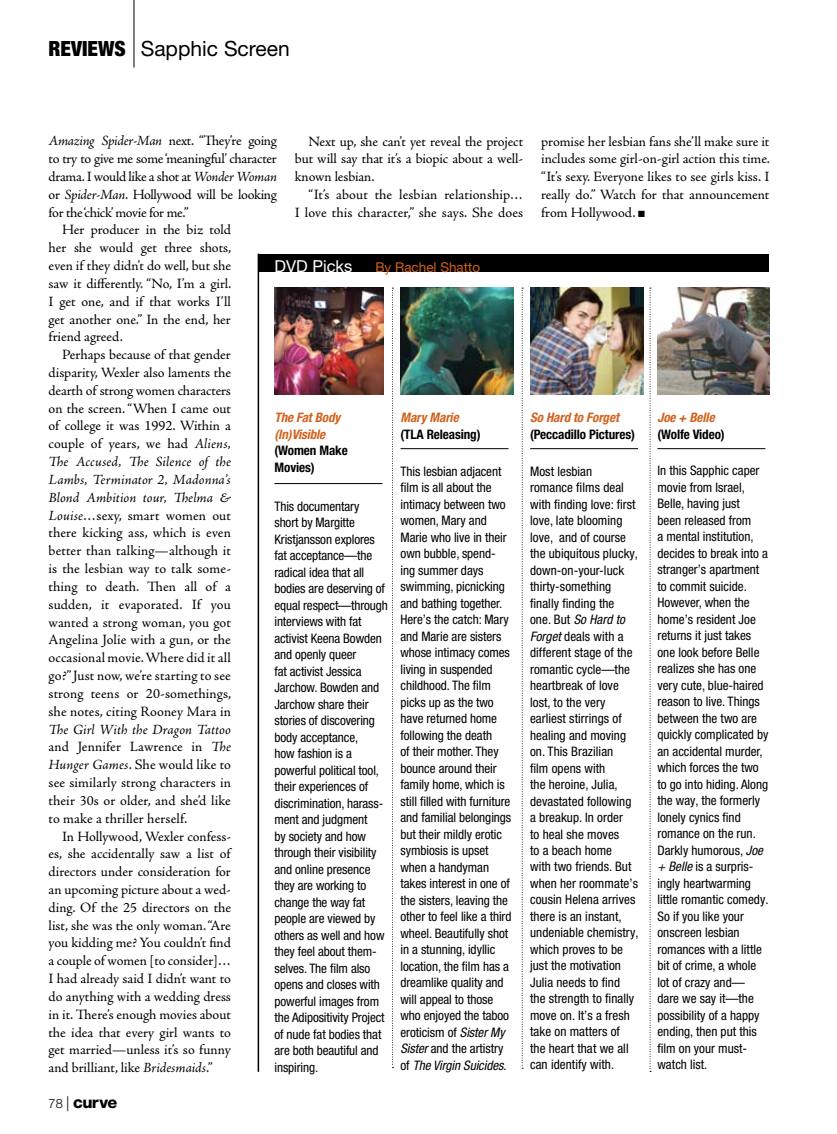
<style>
.page{position:relative;width:837px;height:1134px;background:#fff}
.page>*{position:absolute;margin:0;border:0;box-sizing:border-box;transform-origin:0 0}
.t1{font:21px "Helvetica Neue LT Pro";color:#000}
.t2{font:16.5px "Helvetica Neue LT Pro";color:#fff}
.t3{font:800 16.2px "Helvetica Neue LT Pro";color:#000}
.t4{font:14.25px/17.9px "Adobe Jenson Pro";color:#000;text-align:justify}
.t5{font:14.25px "Adobe Jenson Pro";letter-spacing:-.025em;color:#000}
.t6{font:italic 14.25px "Adobe Jenson Pro";letter-spacing:.005em;color:#000}
.t7{font:14.25px "Adobe Jenson Pro";letter-spacing:-.02em;color:#000}
.t8{font:13.5px "Helvetica Neue LT Pro";color:#d3611c}
.t9{font:condensed 13.2px/16.5px "Helvetica Neue LT Pro";letter-spacing:-.005em;color:#000}
.t10{font:700 condensed 13.2px/16.5px "Helvetica Neue LT Pro";letter-spacing:-.01em;color:#000}
.t11{font:italic 700 condensed 13.2px/16.5px "Helvetica Neue LT Pro";letter-spacing:-.01em;color:#d3611c}
.s1{font-weight:900;font-stretch:condensed}
.s2{font-style:italic}
.s3{font-weight:300;font-size:12.75px}
.s4{font-weight:300;font-size:15px}
.s5{font-size:16.5px}
</style>
<div class="page">
<hr style="left:134px;top:0;width:1px;height:68px;background:#000">
<hr style="left:258px;top:254px;width:1px;height:818px;background:#000">
<div style="left:259px;top:254px;width:510px;height:17px;background:#000"></div>
<hr style="left:274px;top:483px;width:108px;height:1px;background:#000">
<hr style="left:400px;top:448px;width:108px;height:1px;background:#000">
<hr style="left:530px;top:448px;width:108px;height:1px;background:#000">
<hr style="left:657px;top:448px;width:108px;height:1px;background:#000">
<img style="left:274px;top:288px;width:110px;height:107px">
<img style="left:400px;top:288px;width:114px;height:107px">
<img style="left:530px;top:288px;width:114px;height:107px">
<img style="left:657px;top:288px;width:113px;height:107px">
<svg style="left:522px;top:288px;width:1px;height:781px"></svg>
<svg style="left:650px;top:288px;width:1px;height:784px"></svg>
<svg style="left:392px;top:288px;width:1px;height:780px"></svg>
<h1 class="t1" style="left:49px;top:36px;width:243px"><span class="s1">REVIEWS</span> Sapphic Screen</h1>
<p class="t5" style="left:49px;top:133px;width:230px"><span class="s2">Amazing Spider-Man</span> next. “They’re going</p>
<p class="t5" style="left:49px;top:151px;width:230px">to try to give me some ‘meaningful’ character</p>
<p class="t5" style="left:49px;top:168px;width:230px">drama. I would like a shot at <span class="s2">Wonder Woman</span></p>
<p class="t7" style="left:49px;top:186px;width:230px">or <span class="s2">Spider-Man</span>. Hollywood will be looking</p>
<p class="t5" style="left:49px;top:204px;width:141px">for the ‘chick’ movie for me.”</p>
<p class="t4" style="left:62px;top:221px;width:170px">Her producer in the biz told</p>
<p class="t4" style="left:49px;top:239px;width:184px">her she would get three shots,</p>
<p class="t4" style="left:49px;top:257px;width:184px">even if they didn’t do well, but she</p>
<p class="t4" style="left:49px;top:275px;width:184px">saw it differently. “No, I’m a girl.</p>
<p class="t4" style="left:49px;top:293px;width:184px">I get one, and if that works I’ll</p>
<p class="t4" style="left:49px;top:310px;width:184px">get another one.” In the end, her</p>
<p class="t4" style="left:49px;top:328px;width:76px">friend agreed.</p>
<p class="t4" style="left:62px;top:346px;width:170px">Perhaps because of that gender</p>
<p class="t4" style="left:49px;top:364px;width:184px">disparity, Wexler also laments the</p>
<p class="t4" style="left:49px;top:382px;width:184px">dearth of strong women characters</p>
<p class="t4" style="left:49px;top:400px;width:184px">on the screen. “When I came out</p>
<p class="t4" style="left:49px;top:417px;width:184px">of college it was 1992. Within a</p>
<p class="t4" style="left:49px;top:435px;width:184px">couple of years, we had <span class="s2">Aliens,</span></p>
<p class="t6" style="left:49px;top:454px;width:184px">The Accused, The Silence of the</p>
<p class="t6" style="left:49px;top:471px;width:184px">Lambs, Terminator 2, Madonna’s</p>
<p class="t6" style="left:49px;top:489px;width:184px">Blond Ambition tour, Thelma &amp;</p>
<p class="t4" style="left:49px;top:507px;width:184px"><span class="s2">Louise</span>…sexy, smart women out</p>
<p class="t4" style="left:49px;top:524px;width:184px">there kicking ass, which is even</p>
<p class="t4" style="left:49px;top:542px;width:184px">better than talking—although it</p>
<p class="t4" style="left:49px;top:560px;width:184px">is the lesbian way to talk some-</p>
<p class="t4" style="left:49px;top:578px;width:184px">thing to death. Then all of a</p>
<p class="t4" style="left:49px;top:596px;width:184px">sudden, it evaporated. If you</p>
<p class="t4" style="left:49px;top:613px;width:184px">wanted a strong woman, you got</p>
<p class="t4" style="left:49px;top:631px;width:184px">Angelina Jolie with a gun, or the</p>
<p class="t4" style="left:49px;top:649px;width:184px">occasional movie. Where did it all</p>
<p class="t4" style="left:49px;top:667px;width:184px">go?” Just now, we’re starting to see</p>
<p class="t4" style="left:49px;top:685px;width:184px">strong teens or 20-somethings,</p>
<p class="t4" style="left:49px;top:703px;width:184px">she notes, citing Rooney Mara in</p>
<p class="t4" style="left:49px;top:720px;width:184px"><span class="s2">The Girl With the Dragon Tattoo </span>and Jennifer Lawrence in <span class="s2">The Hunger Games</span>. She would like to see similarly strong characters in their 30s or older, and she’d like to make a thriller herself.</p>
<p class="t4" style="left:49px;top:827px;width:184px;text-indent:13px">In Hollywood, Wexler confess&shy;es, she accidentally saw a list of directors under consideration for an upcoming picture about a wed&shy;ding. Of the 25 directors on the list, she was the only woman. “Are you kidding me? You couldn’t find a couple of women [to consider]… I had already said I didn’t want to do anything with a wedding dress in it. There’s enough movies about the idea that every girl wants to get married—unless it’s so funny and brilliant, like <span class="s2">Bridesmaids</span>.”</p>
<p class="t4" style="left:295px;top:132px;width:230px;text-indent:13px">Next up, she can’t yet reveal the project but will say that it’s a biopic about a well&shy;known lesbian.</p>
<p class="t4" style="left:295px;top:186px;width:230px;text-align:right">“It’s about the lesbian relationship…<br>I love this character,” she says. She does</p>
<p class="t4" style="left:541px;top:133px;width:230px">promise her lesbian fans she’ll make sure it includes some girl-on-girl action this time. “It’s sexy. Everyone likes to see girls kiss. I really do.” Watch for that announcement from Hollywood. ■</p>
<p class="t2" style="left:274px;top:256px;width:79px">DVD Picks</p>
<p class="t8" style="left:375px;top:259px;width:106px">By Rachel Shatto</p>
<p class="t11" style="left:530px;top:409px;width:90px">So Hard to Forget</p>
<p class="t10" style="left:530px;top:426px;width:106px">(Peccadillo Pictures)</p>
<p class="t11" style="left:400px;top:409px;width:60px">Mary Marie</p>
<p class="t10" style="left:400px;top:426px;width:82px">(TLA Releasing)</p>
<p class="t11" style="left:274px;top:409px;width:67px">The Fat Body (In)Visible</p>
<p class="t10" style="left:274px;top:442px;width:75px">(Women Make<br>Movies)</p>
<p class="t11" style="left:657px;top:409px;width:59px">Joe + Belle</p>
<p class="t10" style="left:657px;top:426px;width:69px">(Wolfe Video)</p>
<p class="t9" style="left:400px;top:463px;width:113px">This lesbian adjacent film is all about the intimacy between two women, Mary and<br>Marie who live in their own bubble, spend&shy;ing summer days swimming, picnicking and bathing together.<br>Here’s the catch: Mary and Marie are sisters whose intimacy comes living in suspended childhood. The film picks up as the two have returned home following the death<br>of their mother. They bounce around their family home, which is still filled with furniture and familial belongings but their mildly erotic symbiosis is upset when a handyman takes interest in one of the sisters, leaving the other to feel like a third wheel. Beautifully shot in a stunning, idyllic location, the film has a dreamlike quality and will appeal to those who enjoyed the taboo eroticism of <span class="s2">Sister My<br>Sister</span> and the artistry of <span class="s2">The Virgin Suicides</span>.</p>
<p class="t9" style="left:530px;top:463px;width:110px">Most lesbian<br>romance films deal with finding love: first love, late blooming love, and of course the ubiquitous plucky, down-on-your-luck thirty-something finally finding the one. But <span class="s2">So Hard to<br>Forget</span> deals with a different stage of the romantic cycle—the heartbreak of love lost, to the very earliest stirrings of healing and moving on. This Brazilian<br>film opens with<br>the heroine, Julia, devastated following a breakup. In order<br>to heal she moves<br>to a beach home<br>with two friends. But when her roommate’s cousin Helena arrives there is an instant, undeniable chemistry, which proves to be just the motivation<br>Julia needs to find the strength to finally move on. It’s a fresh take on matters of the heart that we all can identify with.</p>
<p class="t9" style="left:657px;top:462px;width:113px">In this Sapphic caper movie from Israel,<br>Belle, having just<br>been released from<br>a mental institution, decides to break into a stranger’s apartment to commit suicide.<br>However, when the home’s resident Joe returns it just takes one look before Belle realizes she has one very cute, blue-haired reason to live. Things between the two are quickly complicated by an accidental murder, which forces the two to go into hiding. Along the way, the formerly lonely cynics find romance on the run.<br>Darkly humorous, <span class="s2">Joe + Belle</span> is a surpris&shy;ingly heartwarming little romantic comedy.<br>So if you like your onscreen lesbian romances with a little bit of crime, a whole lot of crazy and— dare we say it—the possibility of a happy ending, then put this film on your must&shy;watch list.</p>
<p class="t9" style="left:274px;top:498px;width:115px">This documentary<br>short by Margitte<br>Kristjansson explores fat acceptance—the radical idea that all bodies are deserving of equal respect—through interviews with fat activist Keena Bowden and openly queer<br>fat activist Jessica<br>Jarchow. Bowden and<br>Jarchow share their stories of discovering body acceptance,<br>how fashion is a powerful political tool, their experiences of discrimination, harass&shy;ment and judgment<br>by society and how through their visibility and online presence they are working to change the way fat people are viewed by others as well and how they feel about them&shy;selves. The film also opens and closes with powerful images from the Adipositivity Project of nude fat bodies that are both beautiful and inspiring.</p>
<p class="t3" style="left:49px;top:1092px;width:70px"><span class="s3">78</span> <span class="s4">|</span> <span class="s5">c</span>urve</p>
</div>
